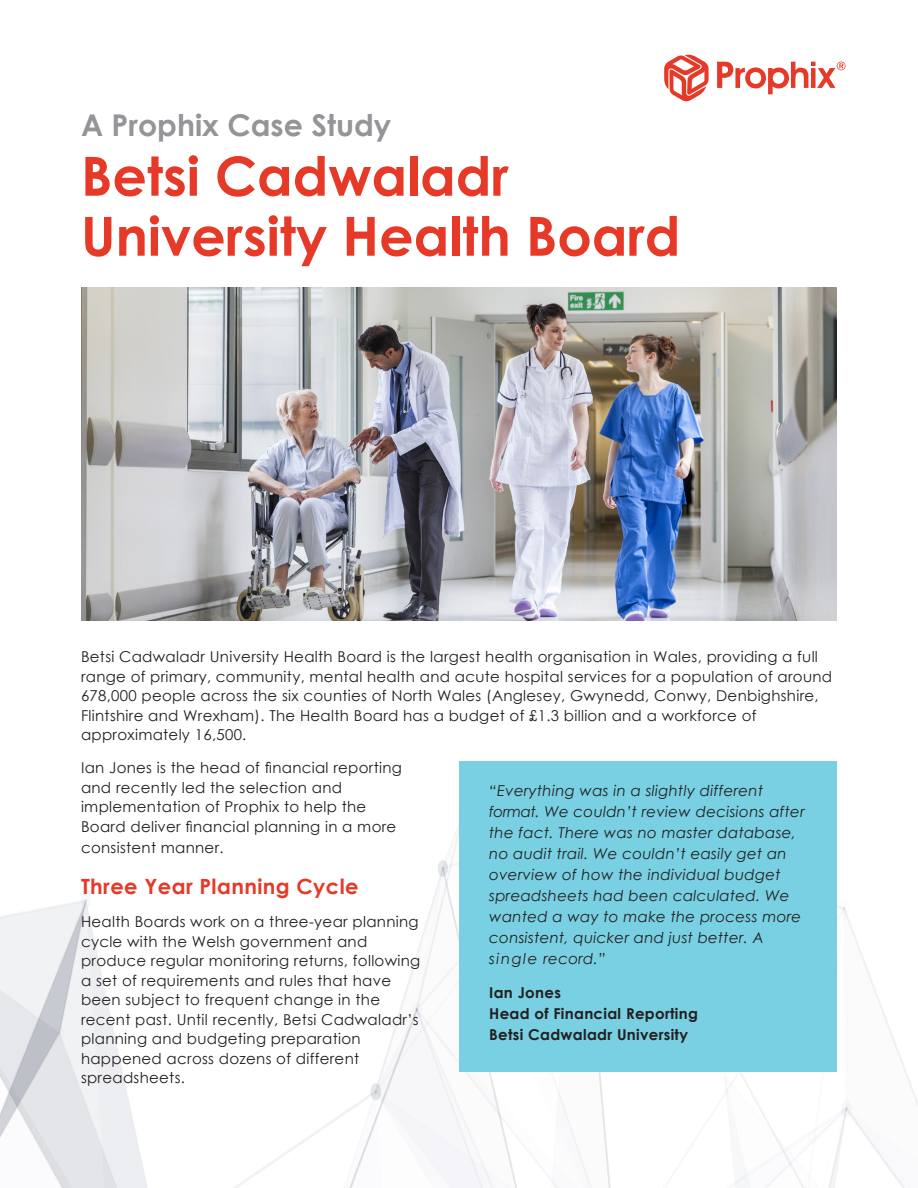
<style>
.page{position:relative;width:918px;height:1188px;background:#fff}
.page>*{position:absolute;margin:0;border:0;box-sizing:border-box;transform-origin:0 0}
.t1{font:700 54px/60px "Century Gothic";color:#e63928}
.t2{font:700 30px "Century Gothic";color:#939598}
.Body{font:700 21px "Century Gothic";letter-spacing:.02em;color:#e63928}
.Body-2{font:15px/19.5px "Century Gothic";letter-spacing:.02em;color:#231f20}
.t3{font:italic 15px/21px "Century Gothic";letter-spacing:.02em;color:#231f20}
.t4{font:700 15px "Century Gothic";letter-spacing:.02em;color:#231f20}
</style>
<div class="page">
<svg style="left:0;top:825px;width:918px;height:363px"></svg>
<svg style="left:664px;top:55px;width:45px;height:47px"></svg>
<svg style="left:717px;top:62px;width:129px;height:32px"></svg>
<img style="left:81px;top:287px;width:756px;height:334px">
<div style="left:459px;top:761px;width:378px;height:310px;background:#78d0e2"></div>
<p class="t2" style="left:81px;top:102px;width:312px">A Prophix Case Study</p>
<p class="t1" style="left:81px;top:144px;width:601px">Betsi Cadwaladr<br>University Health Board</p>
<p class="Body-2" style="left:81px;top:647px;width:753px">Betsi Cadwaladr University Health Board is the largest health organisation in Wales, providing a full range of primary, community, mental health and acute hospital services for a population of around 678,000 people across the six counties of North Wales (Anglesey, Gwynedd, Conwy, Denbighshire, Flintshire and Wrexham). The Health Board has a budget of £1.3 billion and a workforce of approximately 16,500.</p>
<p class="Body-2" style="left:81px;top:758px;width:322px">Ian Jones is the head of financial reporting and recently led the selection and implementation of Prophix to help the Board deliver financial planning in a more</p>
<p class="Body-2" style="left:81px;top:837px;width:144px">consistent manner.</p>
<p class="Body" style="left:81px;top:870px;width:279px">Three Year Planning Cycle</p>
<p class="Body-2" style="left:81px;top:912px;width:341px">Health Boards work on a three-year planning cycle with the Welsh government and produce regular monitoring returns, following a set of requirements and rules that have been subject to frequent change in the recent past. Until recently, Betsi Cadwaladr’s planning and budgeting preparation happened across dozens of different spreadsheets.</p>
<p class="t3" style="left:489px;top:780px;width:317px">“Everything was in a slightly different format. We couldn’t review decisions after the fact. There was no master database, no audit trail. We couldn’t easily get an overview of how the individual budget spreadsheets had been calculated. We wanted a way to make the process more consistent, quicker and just better. A single record.”</p>
<p class="t4" style="left:489px;top:981px;width:73px">Ian Jones</p>
<p class="t4" style="left:489px;top:1002px;width:210px">Head of Financial Reporting</p>
<p class="t4" style="left:489px;top:1023px;width:200px">Betsi Cadwaladr University</p>
</div>
